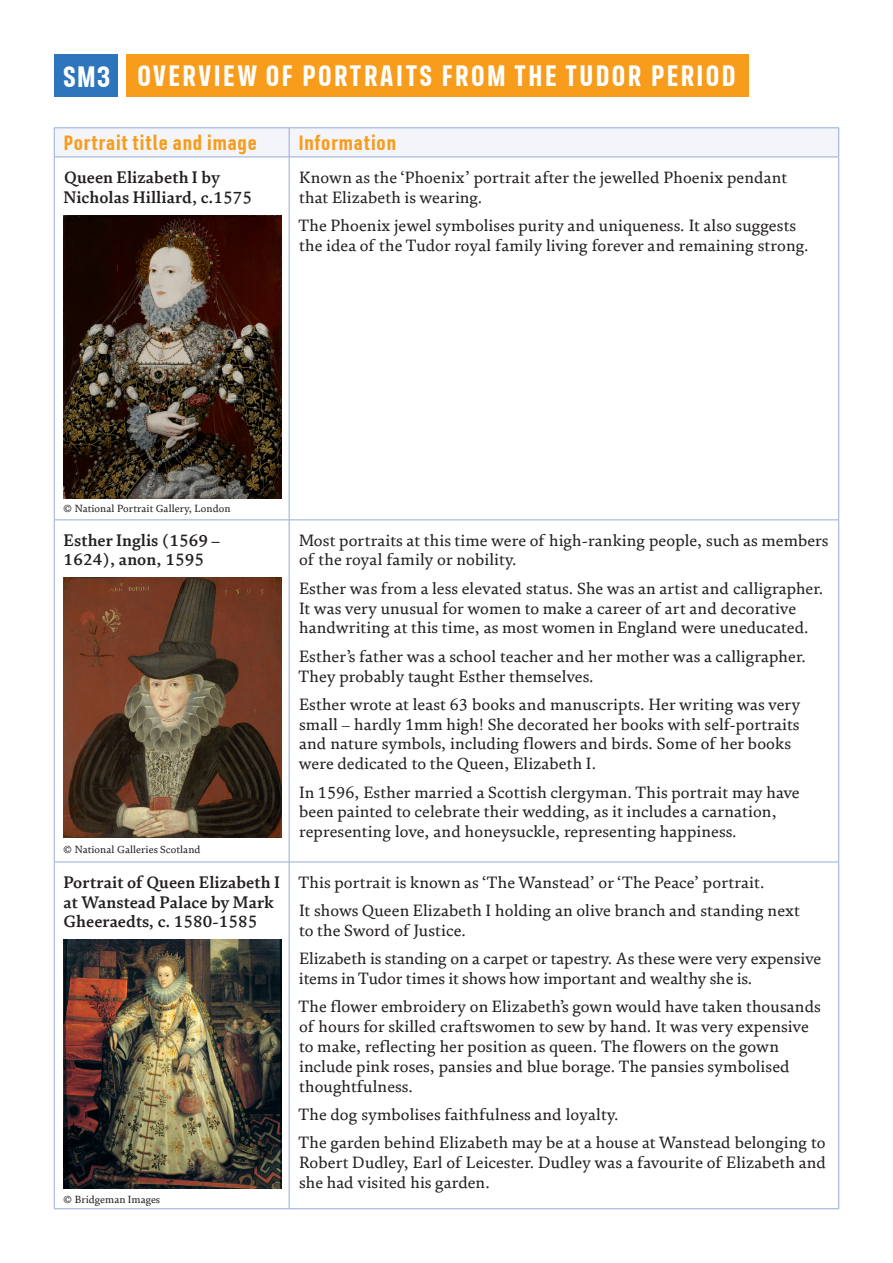
<style>
.page{position:relative;width:893px;height:1263px;background:#fff}
.page>*{position:absolute;margin:0;border:0;box-sizing:border-box;transform-origin:0 0}
.Location{font:700 30px "FS Industrie Cd";letter-spacing:.08em;color:#fff}
.Body_copy{font:700 30px "FS Industrie Cd";color:#fff}
.Questions{font:700 21px "FS Industrie Cd";letter-spacing:.04em;color:#f89c1c}
.Body_copy-2{font:16.5px/19.8px "FS Brabo";letter-spacing:.01em;color:#231f20}
.Body_copy-3{font:600 16.5px/19.8px "FS Brabo";letter-spacing:.01em;color:#231f20}
.Body_copy-4{font:10.5px "FS Brabo";letter-spacing:.01em;color:#231f20}
</style>
<div class="page">
<svg style="left:54px;top:128px;width:785px;height:29px"></svg>
<hr style="left:54px;top:157px;width:235px;height:1px;background:#96acd8">
<hr style="left:289px;top:157px;width:550px;height:1px;background:#96acd8">
<hr style="left:54px;top:157px;width:1px;height:363px;background:#96acd8">
<hr style="left:289px;top:157px;width:1px;height:363px;background:#96acd8">
<hr style="left:838px;top:157px;width:1px;height:363px;background:#96acd8">
<hr style="left:54px;top:520px;width:1px;height:342px;background:#96acd8">
<hr style="left:289px;top:520px;width:1px;height:342px;background:#96acd8">
<hr style="left:838px;top:520px;width:1px;height:342px;background:#96acd8">
<hr style="left:54px;top:862px;width:1px;height:346px;background:#96acd8">
<hr style="left:289px;top:862px;width:1px;height:346px;background:#96acd8">
<hr style="left:838px;top:862px;width:1px;height:346px;background:#96acd8">
<hr style="left:54px;top:520px;width:235px;height:1px;background:#96acd8">
<hr style="left:289px;top:520px;width:550px;height:1px;background:#96acd8">
<hr style="left:54px;top:862px;width:235px;height:1px;background:#96acd8">
<hr style="left:289px;top:862px;width:550px;height:1px;background:#96acd8">
<hr style="left:54px;top:1208px;width:235px;height:1px;background:#96acd8">
<hr style="left:289px;top:1208px;width:550px;height:1px;background:#96acd8">
<div style="left:54px;top:54px;width:64px;height:43px;background:#2e75bb"></div>
<div style="left:126px;top:54px;width:622px;height:43px;background:#f89c1c"></div>
<img style="left:63px;top:215px;width:218px;height:283px">
<img style="left:63px;top:577px;width:218px;height:261px">
<img style="left:63px;top:940px;width:218px;height:248px">
<p class="Body_copy" style="left:63px;top:58px;width:49px">SM3</p>
<p class="Location" style="left:137px;top:57px;width:600px">OVERVIEW OF PORTRAITS FROM THE TUDOR PERIOD</p>
<p class="Questions" style="left:64px;top:130px;width:194px">Portrait title and image</p>
<p class="Questions" style="left:299px;top:130px;width:99px">Information</p>
<p class="Body_copy-3" style="left:64px;top:166px;width:190px">Queen Elizabeth I by<br>Nicholas Hilliard, c.1575</p>
<p class="Body_copy-2" style="left:299px;top:167px;width:490px">Known as the ‘Phoenix’ portrait after the jewelled Phoenix pendant that Elizabeth is wearing.</p>
<p class="Body_copy-2" style="left:299px;top:215px;width:511px">The Phoenix jewel symbolises purity and uniqueness. It also suggests the idea of the Tudor royal family living forever and remaining strong.</p>
<p class="Body_copy-4" style="left:63px;top:500px;width:169px">© National Portrait Gallery, London</p>
<p class="Body_copy-3" style="left:64px;top:529px;width:158px">Esther Inglis (1569 –<br>1624), anon, 1595</p>
<p class="Body_copy-2" style="left:299px;top:529px;width:531px">Most portraits at this time were of high-ranking people, such as members of the royal family or nobility.</p>
<p class="Body_copy-2" style="left:299px;top:578px;width:526px">Esther was from a less elevated status. She was an artist and calligrapher.<br>It was very unusual for women to make a career of art and decorative handwriting at this time, as most women in England were uneducated.</p>
<p class="Body_copy-2" style="left:299px;top:646px;width:509px">Esther’s father was a school teacher and her mother was a calligrapher.<br>They probably taught Esther themselves.</p>
<p class="Body_copy-2" style="left:299px;top:694px;width:503px">Esther wrote at least 63 books and manuscripts. Her writing was very small – hardly 1mm high! She decorated her books with self-portraits and nature symbols, including flowers and birds. Some of her books were dedicated to the Queen, Elizabeth I.</p>
<p class="Body_copy-2" style="left:299px;top:781px;width:502px">In 1596, Esther married a Scottish clergyman. This portrait may have been painted to celebrate their wedding, as it includes a carnation, representing love, and honeysuckle, representing happiness.</p>
<p class="Body_copy-3" style="left:64px;top:871px;width:218px">Portrait of Queen Elizabeth I at Wanstead Palace by Mark<br>Gheeraedts, c. 1580-1585</p>
<p class="Body_copy-2" style="left:299px;top:872px;width:467px">This portrait is known as ‘The Wanstead’ or ‘The Peace’ portrait.</p>
<p class="Body_copy-4" style="left:63px;top:842px;width:139px">© National Galleries Scotland</p>
<p class="Body_copy-2" style="left:299px;top:900px;width:502px">It shows Queen Elizabeth I holding an olive branch and standing next to the Sword of Justice.</p>
<p class="Body_copy-2" style="left:299px;top:948px;width:524px">Elizabeth is standing on a carpet or tapestry. As these were very expensive items in Tudor times it shows how important and wealthy she is.</p>
<p class="Body_copy-2" style="left:299px;top:996px;width:524px">The flower embroidery on Elizabeth’s gown would have taken thousands of hours for skilled craftswomen to sew by hand. It was very expensive to make, reflecting her position as queen. The flowers on the gown include pink roses, pansies and blue borage. The pansies symbolised thoughtfulness.</p>
<p class="Body_copy-2" style="left:299px;top:1104px;width:322px">The dog symbolises faithfulness and loyalty.</p>
<p class="Body_copy-2" style="left:299px;top:1132px;width:529px;text-align:justify">The garden behind Elizabeth may be at a house at Wanstead belonging to Robert Dudley, Earl of Leicester. Dudley was a favourite of Elizabeth and she had visited his garden.</p>
<p class="Body_copy-4" style="left:63px;top:1191px;width:98px">© Bridgeman Images</p>
</div>
